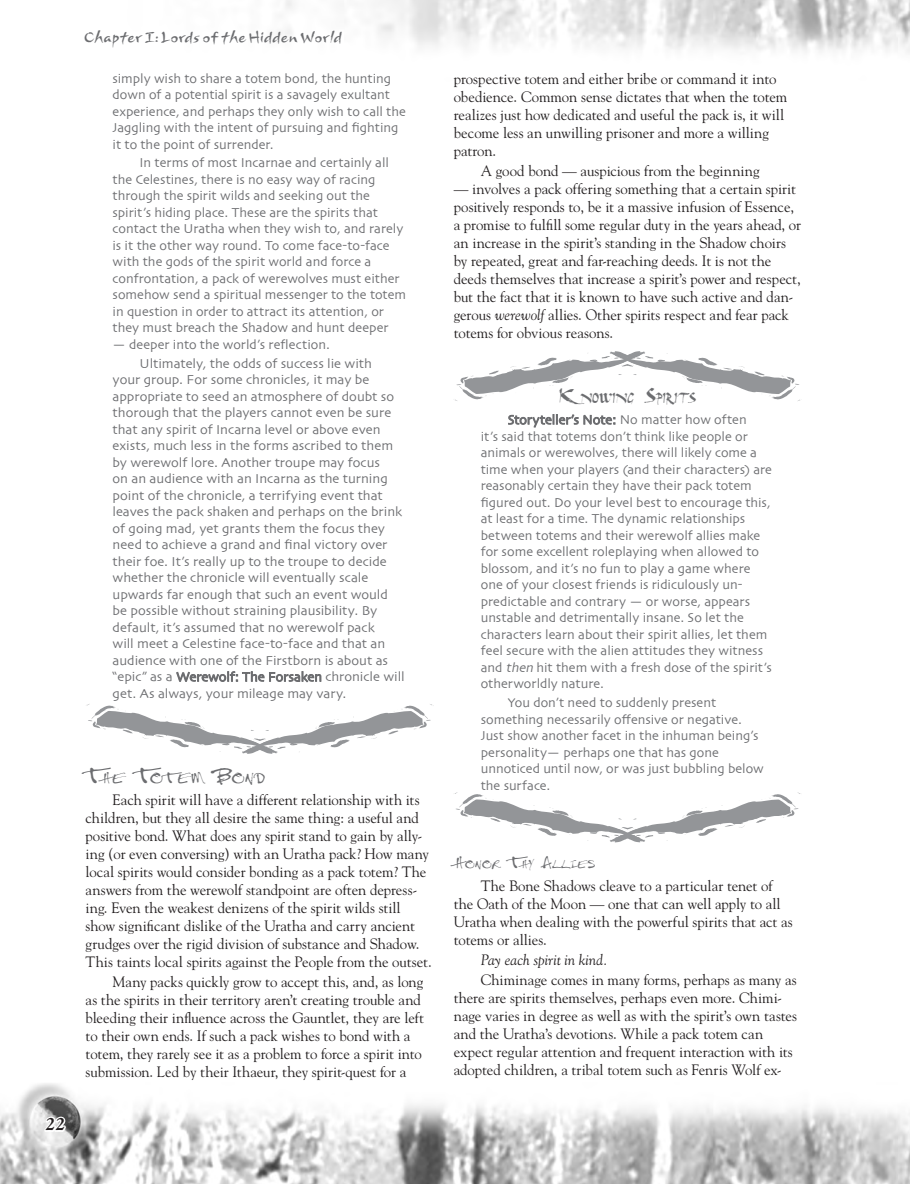
<style>
.page{position:relative;width:912px;height:1184px;background:#fff}
.page>*{position:absolute;margin:0;border:0;box-sizing:border-box;transform-origin:0 0}
.t1{font:italic 700 18px "Goudy";color:#231f20}
.t2{font:16.8px "Treefrog";letter-spacing:.06em;color:#6c6d70}
.t3{font:15px/18px "Goudy";color:#231f20}
.t4{font:15px "Arnova ITC";letter-spacing:.01em;color:#6c6d70}
.t5{font:13.5px/16.5px "Skia";color:#6c6d70}
.t6{font:12.6px "Treefrog";letter-spacing:.02em;color:#6c6d70}
.t7{font:10.5px "Dark Horse Expanded";color:#6c6d70}
.s1{font-size:24px}
.s2{font-style:italic}
.s3{font-size:15px}
.s4{font-size:18px}
</style>
<div class="page">
<img style="left:0;top:0;width:910px;height:1184px">
<svg style="left:42px;top:1115px;width:25px;height:18px"></svg>
<svg style="left:452px;top:280px;width:350px;height:178px"></svg>
<svg style="left:452px;top:735px;width:350px;height:178px"></svg>
<svg style="left:85px;top:647px;width:349px;height:177px"></svg>
<svg style="left:0;top:0;width:5px;height:5px"></svg>
<svg style="left:0;top:1178px;width:5px;height:6px"></svg>
<svg style="left:908px;top:1178px;width:2px;height:6px"></svg>
<p class="t4" style="left:84px;top:29px;width:259px">Chapter I: Lords of the Hidden World</p>
<p class="t5" style="left:112px;top:71px;width:295px">simply wish to share a totem bond, the hunting down of a potential spirit is a savagely exultant experience, and perhaps they only wish to call the Jaggling with the intent of pursuing and fighting it to the point of surrender.</p>
<p class="t5" style="left:112px;top:156px;width:295px;text-indent:27px">In terms of most Incarnae and certainly all the Celestines, there is no easy way of racing through the spirit wilds and seeking out the spirit’s hiding place. These are the spirits that contact the Uratha when they wish to, and rarely is it the other way round. To come face-to-face with the gods of the spirit world and force a confrontation, a pack of werewolves must either somehow send a spiritual messenger to the totem in question in order to attract its attention, or they must breach the Shadow and hunt deeper</p>
<p class="t5" style="left:140px;top:336px;width:234px;line-height:18.6px;text-indent:-27px">— deeper into the world’s reflection.<br>Ultimately, the odds of success lie with</p>
<p class="t5" style="left:112px;top:372px;width:293px">your group. For some chronicles, it may be appropriate to seed an atmosphere of doubt so thorough that the players cannot even be sure that any spirit of Incarna level or above even exists, much less in the forms ascribed to them by werewolf lore. Another troupe may focus<br>on an audience with an Incarna as the turning point of the chronicle, a terrifying event that leaves the pack shaken and perhaps on the brink of going mad, yet grants them the focus they need to achieve a grand and final victory over their foe. It’s really up to the troupe to decide whether the chronicle will eventually scale upwards far enough that such an event would be possible without straining plausibility. By default, it’s assumed that no werewolf pack<br>will meet a Celestine face-to-face and that an audience with one of the Firstborn is about as “epic” as a Werewolf: The Forsaken chronicle will get. As always, your mileage may vary.</p>
<p class="t1" style="left:46px;top:1112px;width:21px">22</p>
<p class="t2" style="left:86px;top:769px;width:181px"><span class="s1">T</span>HE <span class="s1">T</span>OTEM <span class="s1">B</span>OND</p>
<p class="t3" style="left:85px;top:790px;width:347px;text-indent:27px">Each spirit will have a different relationship with its children, but they all desire the same thing: a useful and positive bond. What does any spirit stand to gain by ally&shy;ing (or even conversing) with an Uratha pack? How many local spirits would consider bonding as a pack totem? The answers from the werewolf standpoint are often depress&shy;ing. Even the weakest denizens of the spirit wilds still show significant dislike of the Uratha and carry ancient grudges over the rigid division of substance and Shadow.<br>This taints local spirits against the People from the outset.</p>
<p class="t3" style="left:85px;top:972px;width:340px;text-indent:27px">Many packs quickly grow to accept this, and, as long as the spirits in their territory aren’t creating trouble and bleeding their influence across the Gauntlet, they are left to their own ends. If such a pack wishes to bond with a totem, they rarely see it as a problem to force a spirit into submission. Led by their Ithaeur, they spirit-quest for a</p>
<p class="t3" style="left:453px;top:69px;width:335px">prospective totem and either bribe or command it into obedience. Common sense dictates that when the totem realizes just how dedicated and useful the pack is, it will become less an unwilling prisoner and more a willing patron.</p>
<p class="t3" style="left:480px;top:161px;width:280px">A good bond — auspicious from the beginning</p>
<p class="t3" style="left:453px;top:179px;width:349px">— involves a pack offering something that a certain spirit positively responds to, be it a massive infusion of Essence, a promise to fulfill some regular duty in the years ahead, or an increase in the spirit’s standing in the Shadow choirs by repeated, great and far-reaching deeds. It is not the deeds themselves that increase a spirit’s power and respect, but the fact that it is known to have such active and dan&shy;gerous <span class="s2">werewolf</span> allies. Other spirits respect and fear pack totems for obvious reasons.</p>
<p class="t7" style="left:559px;top:392px;width:138px"><span class="s3">K</span>NOWING <span class="s3">S</span>PIRITS</p>
<p class="t5" style="left:480px;top:412px;width:292px;text-indent:27px">Storyteller’s Note: No matter how often<br>it’s said that totems don’t think like people or animals or werewolves, there will likely come a time when your players (and their characters) are reasonably certain they have their pack totem figured out. Do your level best to encourage this, at least for a time. The dynamic relationships between totems and their werewolf allies make for some excellent roleplaying when allowed to blossom, and it’s no fun to play a game where one of your closest friends is ridiculously un&shy;predictable and contrary — or worse, appears unstable and detrimentally insane. So let the characters learn about their spirit allies, let them feel secure with the alien attitudes they witness and <span class="s2">then</span>hit them with a fresh dose of the spirit’s otherworldly nature.</p>
<p class="t5" style="left:480px;top:695px;width:284px;text-indent:27px">You don’t need to suddenly present something necessarily offensive or negative.<br>Just show another facet in the inhuman being’s personality— perhaps one that has gone unnoticed until now, or was just bubbling below the surface.</p>
<p class="t6" style="left:453px;top:858px;width:143px"><span class="s4">H</span>ONOR <span class="s4">T</span>HY <span class="s4">A</span>LLIES</p>
<p class="t3" style="left:453px;top:876px;width:340px;text-indent:27px">The Bone Shadows cleave to a particular tenet of the Oath of the Moon — one that can well apply to all Uratha when dealing with the powerful spirits that act as totems or allies.</p>
<p class="t3" style="left:480px;top:949px;width:317px;line-height:20.2px"><span class="s2">Pay each spirit in kind.<br></span>Chiminage comes in many forms, perhaps as many as</p>
<p class="t3" style="left:453px;top:988px;width:345px">there are spirits themselves, perhaps even more. Chimi&shy;nage varies in degree as well as with the spirit’s own tastes and the Uratha’s devotions. While a pack totem can expect regular attention and frequent interaction with its adopted children, a tribal totem such as Fenris Wolf ex-</p>
</div>
